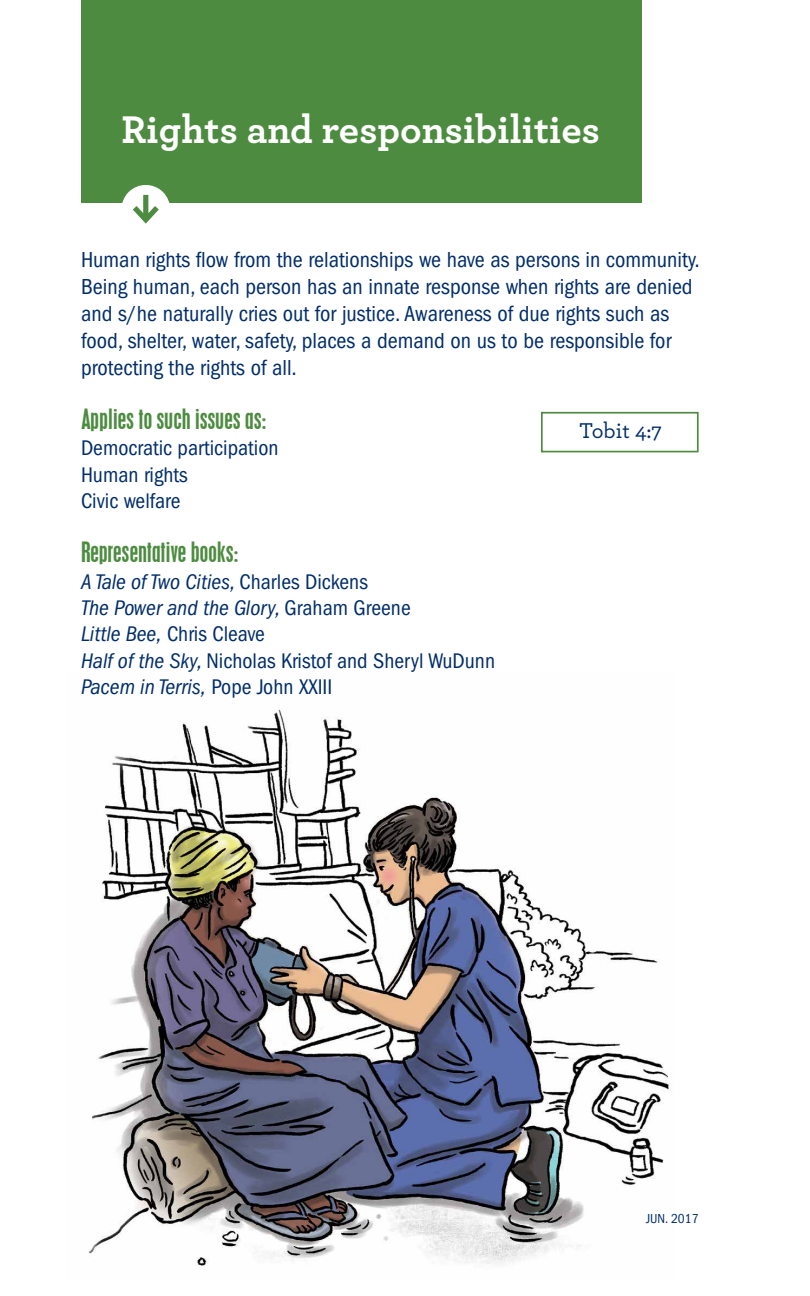
<style>
.page{position:relative;width:810px;height:1296px;background:#fff}
.page>*{position:absolute;margin:0;border:0;box-sizing:border-box;transform-origin:0 0}
.t1{font:700 40.5px "Archer";color:#fff}
.t2{font:condensed 24.75px "Placard";color:#4d8c40}
.t3{font:condensed 22.5px/27px "ITC Franklin Gothic Std";color:#002d6a}
.t4{font:500 22.5px "Archer";color:#002d6a}
.t5{font:condensed 22.05px/26.3px "ITC Franklin Gothic Std";color:#002d6a}
.t6{font:condensed 13.5px "ITC Franklin Gothic Std";color:#002d6a}
.s1{font-style:italic}
</style>
<div class="page">
<img style="left:88px;top:709px;width:581px;height:557px">
<div style="left:81px;top:0;width:561px;height:202px;background:#4d8c40"></div>
<svg style="left:119px;top:185px;width:53px;height:39px"></svg>
<div style="left:541px;top:412px;width:158px;height:40px;border:2px solid #4d8c40"></div>
<h1 class="t1" style="left:122px;top:98px;width:480px">Rights and responsibilities</h1>
<p class="t3" style="left:81px;top:246px;width:620px">Human rights flow from the relationships we have as persons in community.<br>Being human, each person has an innate response when rights are denied and s/he naturally cries out for justice. Awareness of due rights such as food, shelter, water, safety, places a demand on us to be responsible for protecting the rights of all.</p>
<p class="t2" style="left:81px;top:404px;width:187px">Applies to such issues as:</p>
<p class="t5" style="left:81px;top:435px;width:199px">Democratic participation<br>Human rights<br>Civic welfare</p>
<p class="t2" style="left:81px;top:537px;width:159px">Representative books:</p>
<p class="t5" style="left:81px;top:568px;width:416px"><span class="s1">A Tale of Two Cities,</span> Charles Dickens<br><span class="s1">The Power and the Glory,</span> Graham Greene<br><span class="s1">Little Bee,</span> Chris Cleave<br><span class="s1">Half of the Sky,</span> Nicholas Kristof and Sheryl WuDunn <span class="s1">Pacem in Terris,</span> Pope John XXIII</p>
<p class="t4" style="left:579px;top:415px;width:85px">Tobit 4:7</p>
<p class="t6" style="left:646px;top:1211px;width:54px">JUN. 2017</p>
</div>
